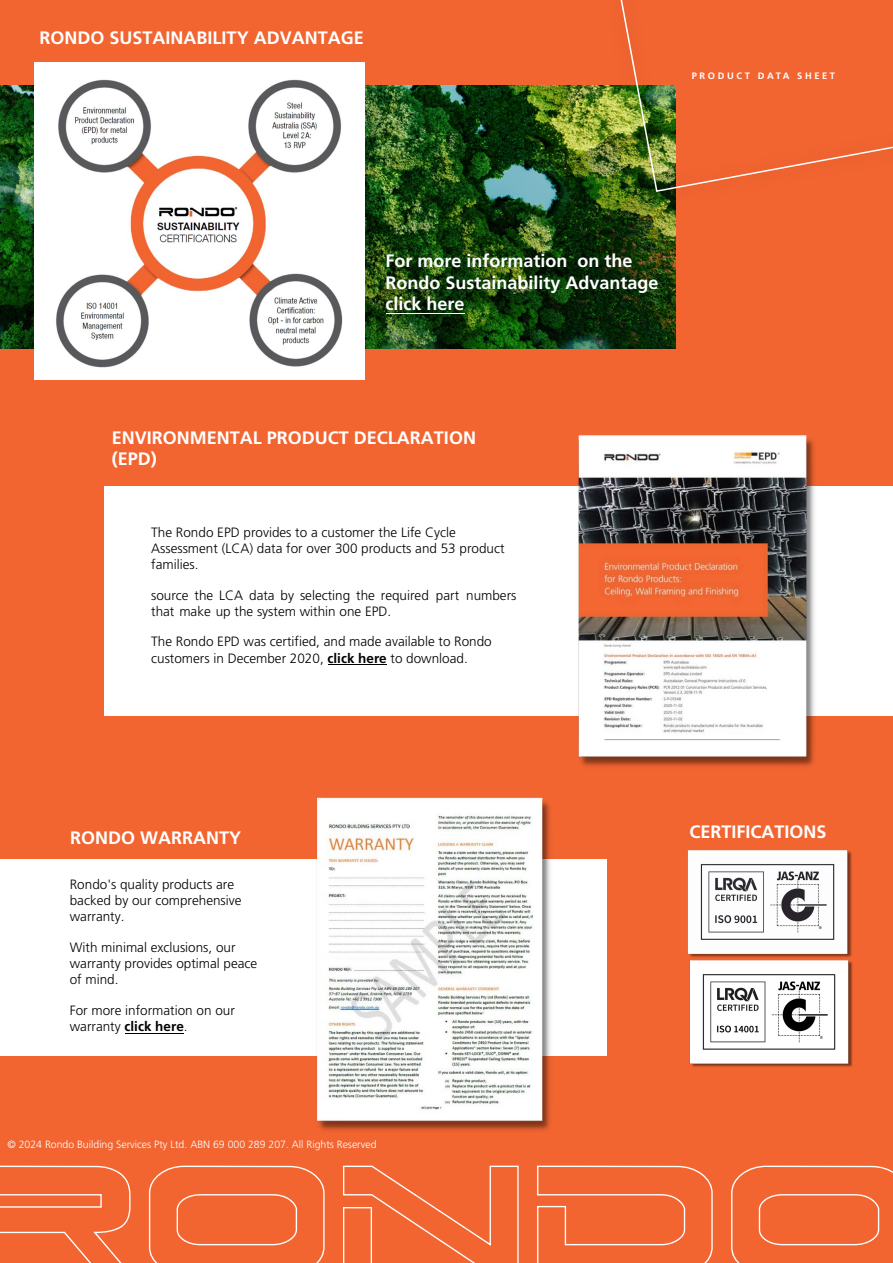
<style>
.page{position:relative;width:893px;height:1263px;background:#f26531}
.page>*{position:absolute;margin:0;border:0;box-sizing:border-box;transform-origin:0 0}
.t1{font:700 18px/21.6px "Frutiger LT Std";color:#fff}
.t2{font:300 13.5px/16.2px "Frutiger LT Std";color:#000}
.t3{font:300 10.5px "Frutiger LT Std";color:#fff}
.t4{font:700 9.3px "Frutiger";letter-spacing:.28em;color:#fff}
.s1{font-weight:700}
</style>
<div class="page">
<img style="left:0;top:86px;width:676px;height:262px">
<svg style="left:0;top:1165px;width:131px;height:98px"></svg>
<svg style="left:148px;top:1167px;width:177px;height:96px"></svg>
<svg style="left:537px;top:1166px;width:176px;height:97px"></svg>
<svg style="left:731px;top:1165px;width:162px;height:98px"></svg>
<svg style="left:343px;top:1217px;width:176px;height:46px"></svg>
<div style="left:499px;top:0;width:394px;height:209px;background:#000;opacity:.3"></div>
<svg style="left:515px;top:0;width:378px;height:193px"></svg>
<div style="left:0;top:859px;width:606px;height:197px;background:#fff"></div>
<div style="left:104px;top:486px;width:789px;height:230px;background:#fff"></div>
<img style="left:436px;top:338px;width:379px;height:429px">
<hr style="left:328px;top:664px;width:58px;height:1px;background:#000">
<img style="left:172px;top:703px;width:514px;height:514px">
<hr style="left:125px;top:1033px;width:58px;height:1px;background:#000">
<img style="left:681px;top:1011px;width:172px;height:93px">
<img style="left:659px;top:793px;width:194px;height:218px">
<img style="left:35px;top:63px;width:329px;height:316px">
<hr style="left:386px;top:313px;width:78px;height:1px;background:#fff">
<h1 class="t1" style="left:40px;top:27px;width:326px">RONDO SUSTAINABILITY ADVANTAGE</h1>
<p class="t4" style="left:692px;top:70px;width:145px">PRODUCT DATA SHEET</p>
<h1 class="t1" style="left:386px;top:250px;width:275px">For more information on the<br>Rondo Sustainability Advantage click here</h1>
<h1 class="t1" style="left:112px;top:427px;width:366px">ENVIRONMENTAL PRODUCT DECLARATION (EPD)</h1>
<p class="t2" style="left:151px;top:524px;width:355px">The Rondo EPD provides to a customer the Life Cycle<br>Assessment (LCA) data for over 300 products and 53 product families.</p>
<p class="t2" style="left:151px;top:587px;width:367px">source the LCA data by selecting the required part numbers that make up the system within one EPD.</p>
<p class="t2" style="left:151px;top:634px;width:342px">The Rondo EPD was certified, and made available to Rondo customers in December 2020, <span class="s1">click here</span> to download.</p>
<h1 class="t1" style="left:70px;top:827px;width:172px">RONDO WARRANTY</h1>
<p class="t2" style="left:70px;top:876px;width:173px">Rondo's quality products are backed by our comprehensive warranty.</p>
<p class="t2" style="left:70px;top:939px;width:189px">With minimal exclusions, our warranty provides optimal peace of mind.</p>
<p class="t2" style="left:70px;top:1002px;width:167px">For more information on our warranty <span class="s1">click here</span>.</p>
<p class="t3" style="left:7px;top:1138px;width:371px">© 2024 Rondo Building Services Pty Ltd. ABN 69 000 289 207. All Rights Reserved</p>
<h1 class="t1" style="left:690px;top:821px;width:139px">CERTIFICATIONS</h1>
</div>
